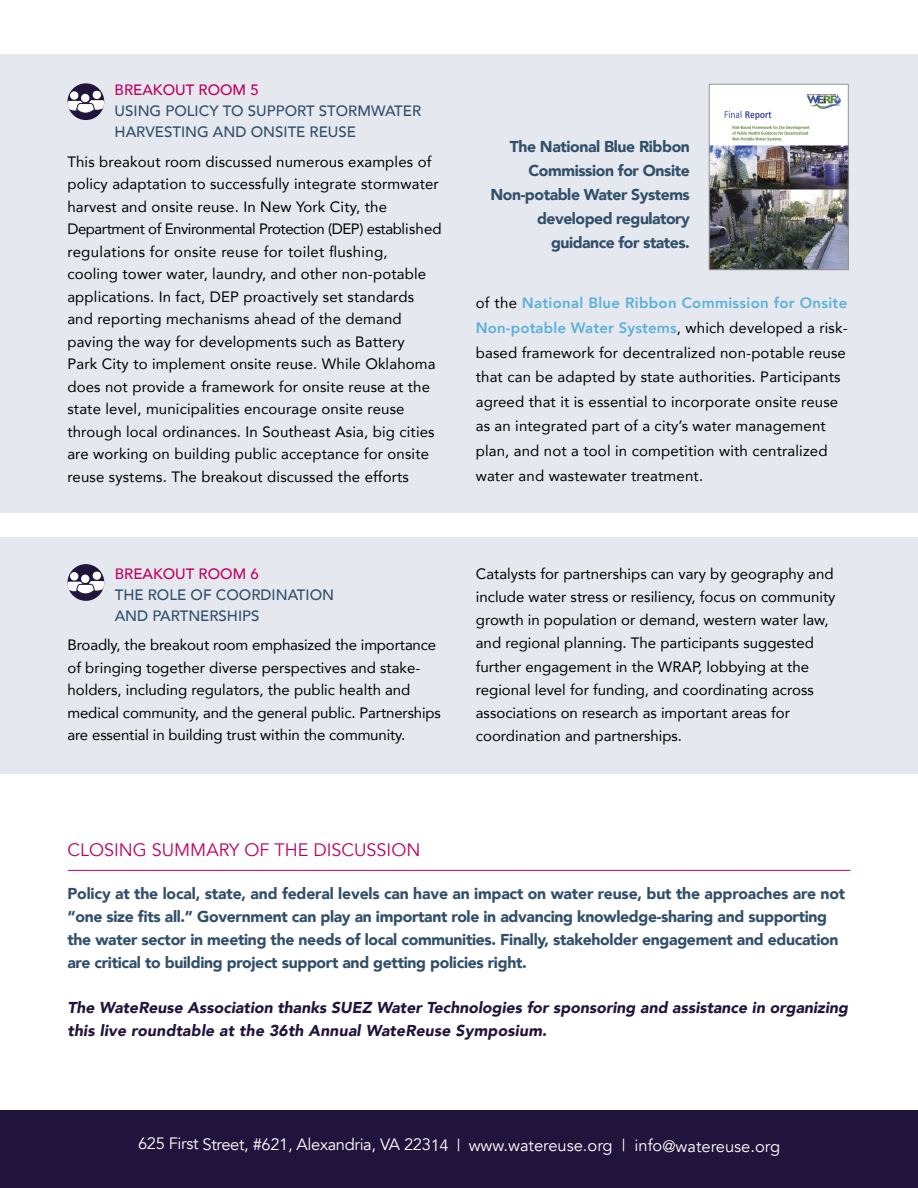
<style>
.page{position:relative;width:918px;height:1188px;background:#fff}
.page>*{position:absolute;margin:0;border:0;box-sizing:border-box;transform-origin:0 0}
.t1{font:18px "Avenir";color:#c00060}
.t2{font:16.5px "Avenir";letter-spacing:-.02em;color:#fff}
.t3{font:900 15.75px/24px "Avenir";letter-spacing:-.02em;color:#314f6a}
.t4{font:italic 900 15.75px/22.5px "Avenir";color:#21143c}
.t5{font:15px/22.5px "Avenir";letter-spacing:.01em;color:#000}
.t6{font:15px/22.5px "Avenir";letter-spacing:-.01em;color:#000}
.t7{font:500 15px/21px "Avenir";color:#314f6a}
.t8{font:500 15px "Avenir";color:#c00060}
.s1{font-weight:800;color:#5cb0d9}
</style>
<div class="page">
<div style="left:0;top:537px;width:918px;height:237px;background:#e5e9ef"></div>
<div style="left:0;top:1110px;width:918px;height:78px;background:#21143c"></div>
<div style="left:0;top:54px;width:918px;height:459px;background:#e5e9ef"></div>
<div style="left:68px;top:83px;width:36px;height:37px;background:#21143c;border-radius:50%"></div>
<div style="left:81px;top:94px;width:8px;height:8px;background:#fff;border-radius:50%"></div>
<div style="left:93px;top:91px;width:8px;height:8px;background:#fff;border-radius:50%"></div>
<div style="left:70px;top:91px;width:8px;height:9px;background:#fff;border-radius:50%"></div>
<svg style="left:68px;top:100px;width:36px;height:14px"></svg>
<hr style="left:68px;top:870px;width:783px;height:1px;background:#c00060">
<div style="left:68px;top:564px;width:36px;height:37px;background:#21143c;border-radius:50%"></div>
<div style="left:81px;top:575px;width:8px;height:8px;background:#fff;border-radius:50%"></div>
<div style="left:93px;top:571px;width:8px;height:9px;background:#fff;border-radius:50%"></div>
<div style="left:70px;top:572px;width:8px;height:8px;background:#fff;border-radius:50%"></div>
<svg style="left:68px;top:581px;width:36px;height:13px"></svg>
<img style="left:711px;top:86px;width:136px;height:182px">
<div style="left:709px;top:84px;width:140px;height:186px;border:1px solid #939393"></div>
<p class="t8" style="left:115px;top:77px;width:146px">BREAKOUT ROOM 5</p>
<p class="t7" style="left:115px;top:100px;width:308px">USING POLICY TO SUPPORT STORMWATER<br>HARVESTING AND ONSITE REUSE</p>
<p class="t5" style="left:67px;top:150px;width:376px">This breakout room discussed numerous examples of policy adaptation to successfully integrate stormwater harvest and onsite reuse. In New York City, the Department of Environmental Protection (DEP) established regulations for onsite reuse for toilet flushing, cooling tower water, laundry, and other non-potable applications. In fact, DEP proactively set standards and reporting mechanisms ahead of the demand paving the way for developments such as Battery<br>Park City to implement onsite reuse. While Oklahoma does not provide a framework for onsite reuse at the state level, municipalities encourage onsite reuse through local ordinances. In Southeast Asia, big cities are working on building public acceptance for onsite reuse systems. The breakout discussed the efforts</p>
<p class="t8" style="left:115px;top:561px;width:146px">BREAKOUT ROOM 6</p>
<p class="t7" style="left:115px;top:584px;width:221px">THE ROLE OF COORDINATION<br>AND PARTNERSHIPS</p>
<p class="t6" style="left:68px;top:634px;width:375px">Broadly, the breakout room emphasized the importance of bringing together diverse perspectives and stake&shy;holders, including regulators, the public health and medical community, and the general public. Partnerships are essential in building trust within the community.</p>
<p class="t3" style="left:490px;top:134px;width:201px;text-align:right">The National Blue Ribbon<br>Commission for Onsite<br>Non-potable Water Systems developed regulatory guidance for states.</p>
<p class="t5" style="left:476px;top:290px;width:374px;line-height:24.6px">of the <span class="s1">National Blue Ribbon Commission for Onsite Non-potable Water Systems</span>, which developed a risk&shy;based framework for decentralized non-potable reuse that can be adapted by state authorities. Participants agreed that it is essential to incorporate onsite reuse as an integrated part of a city’s water management plan, and not a tool in competition with centralized water and wastewater treatment.</p>
<p class="t5" style="left:476px;top:562px;width:361px;line-height:23.1px">Catalysts for partnerships can vary by geography and include water stress or resiliency, focus on community growth in population or demand, western water law, and regional planning. The participants suggested further engagement in the WRAP, lobbying at the regional level for funding, and coordinating across associations on research as important areas for coordination and partnerships.</p>
<p class="t1" style="left:68px;top:839px;width:354px">CLOSING SUMMARY OF THE DISCUSSION</p>
<p class="t3" style="left:68px;top:881px;width:779px;line-height:23.2px">Policy at the local, state, and federal levels can have an impact on water reuse, but the approaches are not “one size fits all.” Government can play an important role in advancing knowledge-sharing and supporting the water sector in meeting the needs of local communities. Finally, stakeholder engagement and education are critical to building project support and getting policies right.</p>
<p class="t4" style="left:68px;top:997px;width:782px">The WateReuse Association thanks SUEZ Water Technologies for sponsoring and assistance in organizing this live roundtable at the 36th Annual WateReuse Symposium.</p>
<p class="t2" style="left:138px;top:1135px;width:644px">625 First Street, #621, Alexandria, VA 22314 | www.watereuse.org | info@watereuse.org</p>
</div>
